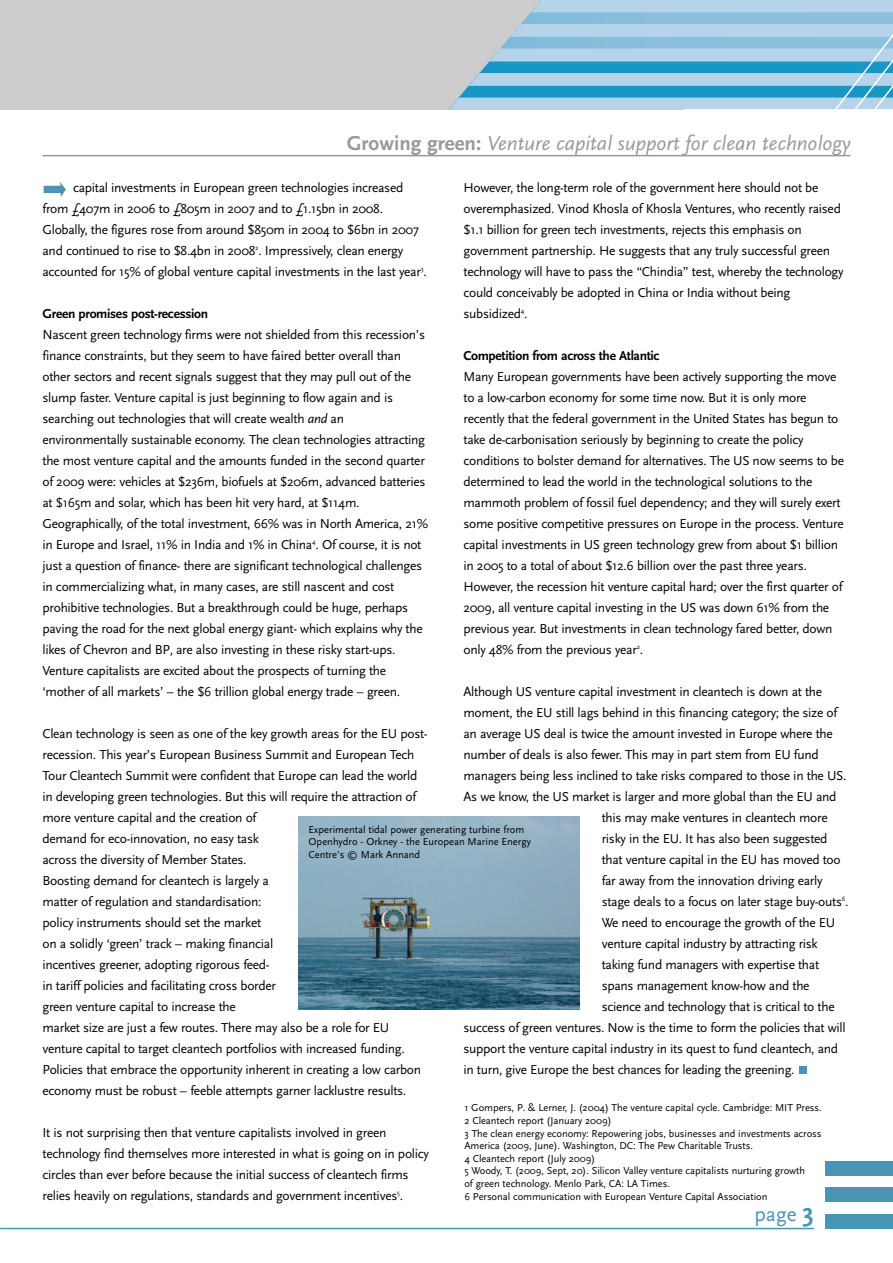
<style>
.page{position:relative;width:893px;height:1263px;background:#fff}
.page>*{position:absolute;margin:0;border:0;box-sizing:border-box;transform-origin:0 0}
.t1{font:21.15px "Scala Sans";color:#4a94b4}
.t2{font:italic 21px "Scala Sans";color:#999}
.t3{font:13.5px/21px "Scala Sans";letter-spacing:-.025em;color:#000}
.t4{font:700 13.5px "Scala Sans";letter-spacing:-.025em;color:#000}
.t5{font:10.5px/12.6px "Scala Sans";letter-spacing:-.005em;color:#000}
.s1{font-weight:700;font-style:normal}
.s2{font-style:italic}
.s3{font-weight:700;font-size:26.4px}
</style>
<div class="page">
<div style="left:0;top:0;width:683px;height:109px;background:#ccc"></div>
<svg style="left:449px;top:0;width:444px;height:157px"></svg>
<div style="left:799px;top:1066px;width:8px;height:8px;background:#4a94b4"></div>
<div style="left:825px;top:1161px;width:68px;height:15px;background:#4a94b4"></div>
<div style="left:825px;top:1187px;width:68px;height:15px;background:#4a94b4"></div>
<div style="left:825px;top:1214px;width:68px;height:15px;background:#4a94b4"></div>
<img style="left:299px;top:816px;width:280px;height:193px">
<hr style="left:43px;top:155px;width:807px;height:1px;background:#999">
<svg style="left:44px;top:182px;width:22px;height:15px"></svg>
<hr style="left:0;top:1228px;width:814px;height:1px;background:#4a94b4">
<h2 class="t2" style="left:347px;top:130px;width:505px"><span class="s1">Growing green:</span> Venture capital support for clean technology</h2>
<p class="t3" style="left:463px;top:176px;width:382px">However, the long-term role of the government here should not be overemphasized. Vinod Khosla of Khosla Ventures, who recently raised $1.1 billion for green tech investments, rejects this emphasis on government partnership. He suggests that any truly successful green technology will have to pass the “Chindia” test, whereby the technology could conceivably be adopted in China or India without being subsidized<sup>4</sup>.</p>
<p class="t4" style="left:463px;top:347px;width:198px">Competition from across the Atlantic</p>
<p class="t3" style="left:463px;top:365px;width:382px">Many European governments have been actively supporting the move to a low-carbon economy for some time now. But it is only more recently that the federal government in the United States has begun to take de-carbonisation seriously by beginning to create the policy conditions to bolster demand for alternatives. The US now seems to be determined to lead the world in the technological solutions to the mammoth problem of fossil fuel dependency; and they will surely exert some positive competitive pressures on Europe in the process. Venture capital investments in US green technology grew from about $1 billion in 2005 to a total of about $12.6 billion over the past three years.<br>However, the recession hit venture capital hard; over the first quarter of 2009, all venture capital investing in the US was down 61% from the previous year. But investments in clean technology fared better, down only 48% from the previous year<sup>2</sup>.</p>
<p class="t3" style="left:463px;top:680px;width:360px">Although US venture capital investment in cleantech is down at the</p>
<p class="t3" style="left:463px;top:701px;width:375px">moment, the EU still lags behind in this financing category; the size of</p>
<p class="t3" style="left:463px;top:722px;width:371px">an average US deal is twice the amount invested in Europe where the</p>
<p class="t3" style="left:463px;top:743px;width:357px">number of deals is also fewer. This may in part stem from EU fund</p>
<p class="t3" style="left:463px;top:764px;width:384px">managers being less inclined to take risks compared to those in the US.</p>
<p class="t3" style="left:463px;top:785px;width:374px">As we know, the US market is larger and more global than the EU and</p>
<p class="t3" style="left:602px;top:806px;width:227px">this may make ventures in cleantech more</p>
<p class="t3" style="left:602px;top:827px;width:227px">risky in the EU. It has also been suggested</p>
<p class="t3" style="left:602px;top:848px;width:241px">that venture capital in the EU has moved too</p>
<p class="t3" style="left:602px;top:869px;width:222px">far away from the innovation driving early</p>
<p class="t3" style="left:602px;top:890px;width:248px">stage deals to a focus on later stage buy-outs<sup>6</sup>.</p>
<p class="t3" style="left:602px;top:911px;width:235px">We need to encourage the growth of the EU</p>
<p class="t3" style="left:602px;top:932px;width:218px">venture capital industry by attracting risk</p>
<p class="t3" style="left:602px;top:953px;width:219px">taking fund managers with expertise that</p>
<p class="t3" style="left:602px;top:974px;width:209px">spans management know-how and the</p>
<p class="t3" style="left:602px;top:995px;width:234px">science and technology that is critical to the</p>
<p class="t3" style="left:463px;top:1016px;width:384px">success of green ventures. Now is the time to form the policies that will</p>
<p class="t3" style="left:463px;top:1037px;width:376px">support the venture capital industry in its quest to fund cleantech, and</p>
<p class="t3" style="left:463px;top:1058px;width:333px">in turn, give Europe the best chances for leading the greening.</p>
<p class="t3" style="left:43px;top:176px;width:386px;text-indent:31px">capital investments in European green technologies increased from £407m in 2006 to £805m in 2007 and to £1.15bn in 2008.<br>Globally, the figures rose from around $850m in 2004 to $6bn in 2007 and continued to rise to $8.4bn in 2008<sup>2</sup>. Impressively, clean energy accounted for 15% of global venture capital investments in the last year<sup>3</sup>.</p>
<p class="t4" style="left:43px;top:305px;width:167px">Green promises post-recession</p>
<p class="t3" style="left:43px;top:323px;width:387px">Nascent green technology firms were not shielded from this recession’s finance constraints, but they seem to have faired better overall than other sectors and recent signals suggest that they may pull out of the slump faster. Venture capital is just beginning to flow again and is searching out technologies that will create wealth <span class="s2">and</span> an environmentally sustainable economy. The clean technologies attracting the most venture capital and the amounts funded in the second quarter of 2009 were: vehicles at $236m, biofuels at $206m, advanced batteries at $165m and solar, which has been hit very hard, at $114m.<br>Geographically, of the total investment, 66% was in North America, 21% in Europe and Israel, 11% in India and 1% in China<sup>4</sup>. Of course, it is not just a question of finance- there are significant technological challenges in commercializing what, in many cases, are still nascent and cost prohibitive technologies. But a breakthrough could be huge, perhaps paving the road for the next global energy giant- which explains why the likes of Chevron and BP, are also investing in these risky start-ups.<br>Venture capitalists are excited about the prospects of turning the ‘mother of all markets’ – the $6 trillion global energy trade – green.</p>
<p class="t3" style="left:43px;top:722px;width:387px">Clean technology is seen as one of the key growth areas for the EU post&shy;recession. This year’s European Business Summit and European Tech Tour Cleantech Summit were confident that Europe can lead the world in developing green technologies. But this will require the attraction of more venture capital and the creation of<br>demand for eco-innovation, no easy task<br>across the diversity of Member States.<br>Boosting demand for cleantech is largely a<br>matter of regulation and standardisation:<br>policy instruments should set the market<br>on a solidly ‘green’ track – making financial<br>incentives greener, adopting rigorous feed-<br>in tariff policies and facilitating cross border<br>green venture capital to increase the<br>market size are just a few routes. There may also be a role for EU venture capital to target cleantech portfolios with increased funding.<br>Policies that embrace the opportunity inherent in creating a low carbon economy must be robust – feeble attempts garner lacklustre results.</p>
<p class="t3" style="left:43px;top:1121px;width:388px">It is not surprising then that venture capitalists involved in green technology find themselves more interested in what is going on in policy circles than ever before because the initial success of cleantech firms relies heavily on regulations, standards and government incentives<sup>5</sup>.</p>
<p class="t5" style="left:309px;top:823px;width:224px">Experimental tidal power generating turbine from<br>Openhydro - Orkney - the European Marine Energy<br>Centre's © Mark Annand</p>
<p class="t5" style="left:464px;top:1101px;width:359px">1 Gompers, P. &amp; Lerner, J. (2004) The venture capital cycle. Cambridge: MIT Press.<br>2 Cleantech report (January 2009)<br>3 The clean energy economy: Repowering jobs, businesses and investments across America (2009, June). Washington, DC: The Pew Charitable Trusts.<br>4 Cleantech report (July 2009)<br>5 Woody, T. (2009, Sept, 20). Silicon Valley venture capitalists nurturing growth<br>of green technology. Menlo Park, CA: LA Times.<br>6 Personal communication with European Venture Capital Association</p>
<h1 class="t1" style="left:754px;top:1201px;width:61px">page <span class="s3">3</span></h1>
</div>
